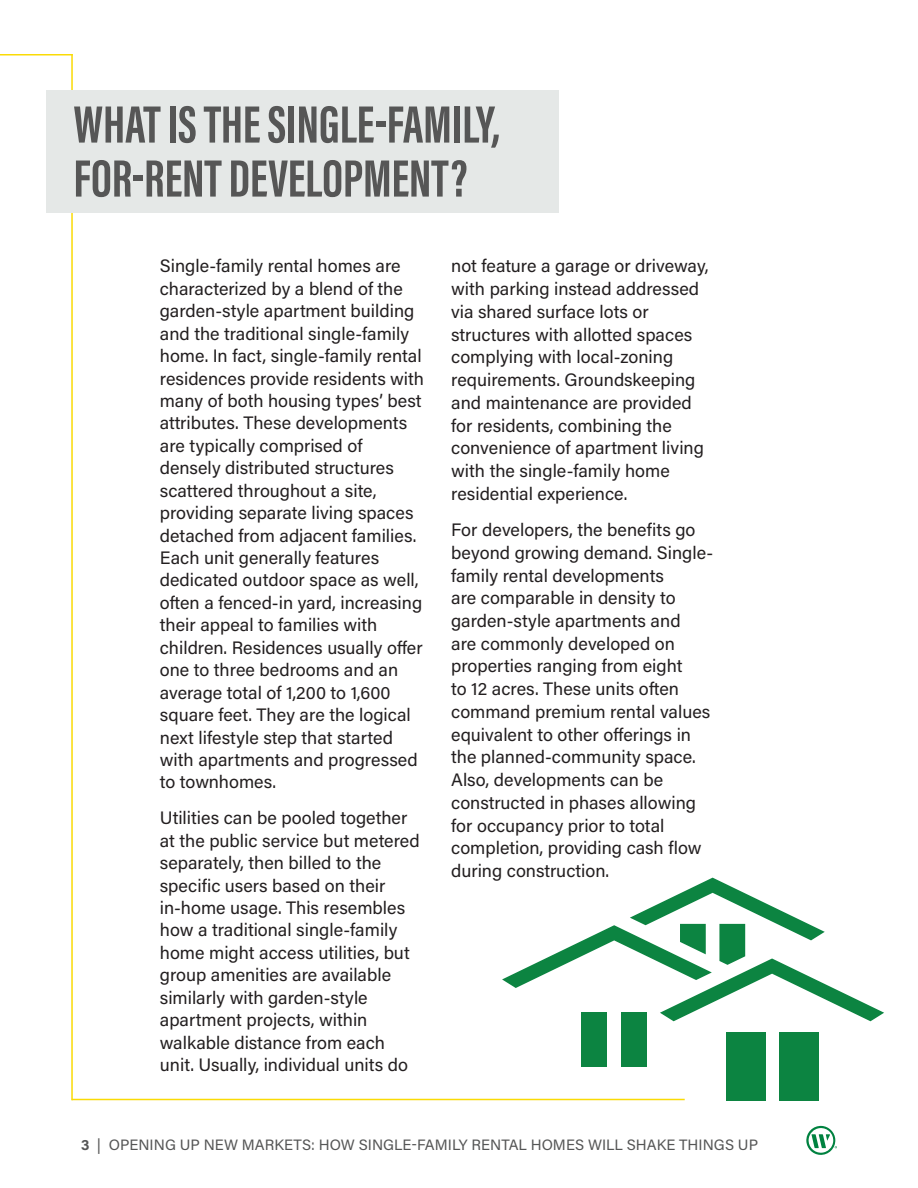
<style>
.page{position:relative;width:918px;height:1188px;background:#fff}
.page>*{position:absolute;margin:0;border:0;box-sizing:border-box;transform-origin:0 0}
.Subhead_1_-_gray{font:700 54px/54px "Acumin Pro Extra Cond";color:#565656}
.Main_Body_Copy{font:18px/22.5px "Acumin Pro";color:#231f20}
.t1{font:15px "Acumin Pro";color:#555656}
.s1{font-weight:700}
</style>
<div class="page">
<svg style="left:806px;top:1125px;width:31px;height:30px"></svg>
<hr style="left:71px;top:54px;width:2px;height:1046px;background:#fadb06">
<hr style="left:0;top:54px;width:73px;height:2px;background:#fadb06">
<hr style="left:72px;top:1099px;width:613px;height:1px;background:#fadb06">
<div style="left:46px;top:91px;width:513px;height:122px;background:#e5e8e7"></div>
<div style="left:621px;top:1012px;width:26px;height:55px;background:#0c8441"></div>
<div style="left:779px;top:1032px;width:39px;height:68px;background:#0c8441"></div>
<div style="left:726px;top:1032px;width:39px;height:68px;background:#0c8441"></div>
<svg style="left:502px;top:878px;width:382px;height:143px"></svg>
<div style="left:582px;top:1012px;width:25px;height:55px;background:#0c8441"></div>
<h2 class="Subhead_1_-_gray" style="left:74px;top:97px;width:428px">WHAT IS THE SINGLE-FAMILY,<br>FOR-RENT DEVELOPMENT?</h2>
<p class="Main_Body_Copy" style="left:160px;top:254px;width:266px">Single-family rental homes are characterized by a blend of the garden-style apartment building and the traditional single-family home. In fact, single-family rental residences provide residents with many of both housing types’ best attributes. These developments are typically comprised of densely distributed structures scattered throughout a site, providing separate living spaces detached from adjacent families.<br>Each unit generally features dedicated outdoor space as well, often a fenced-in yard, increasing their appeal to families with children. Residences usually offer one to three bedrooms and an average total of 1,200 to 1,600 square feet. They are the logical next lifestyle step that started with apartments and progressed to townhomes.</p>
<p class="Main_Body_Copy" style="left:160px;top:806px;width:261px">Utilities can be pooled together at the public service but metered separately, then billed to the specific users based on their in-home usage. This resembles how a traditional single-family home might access utilities, but group amenities are available similarly with garden-style apartment projects, within walkable distance from each unit. Usually, individual units do</p>
<p class="Main_Body_Copy" style="left:451px;top:254px;width:259px">not feature a garage or driveway, with parking instead addressed via shared surface lots or structures with allotted spaces complying with local-zoning requirements. Groundskeeping and maintenance are provided for residents, combining the convenience of apartment living with the single-family home residential experience.</p>
<p class="Main_Body_Copy" style="left:451px;top:518px;width:264px">For developers, the benefits go beyond growing demand. Single&shy;family rental developments<br>are comparable in density to garden-style apartments and<br>are commonly developed on properties ranging from eight<br>to 12 acres. These units often command premium rental values equivalent to other offerings in the planned-community space.<br>Also, developments can be constructed in phases allowing for occupancy prior to total completion, providing cash flow during construction.</p>
<p class="t1" style="left:81px;top:1134px;width:679px"><span class="s1">3</span> | OPENING UP NEW MARKETS: HOW SINGLE-FAMILY RENTAL HOMES WILL SHAKE THINGS UP</p>
</div>
